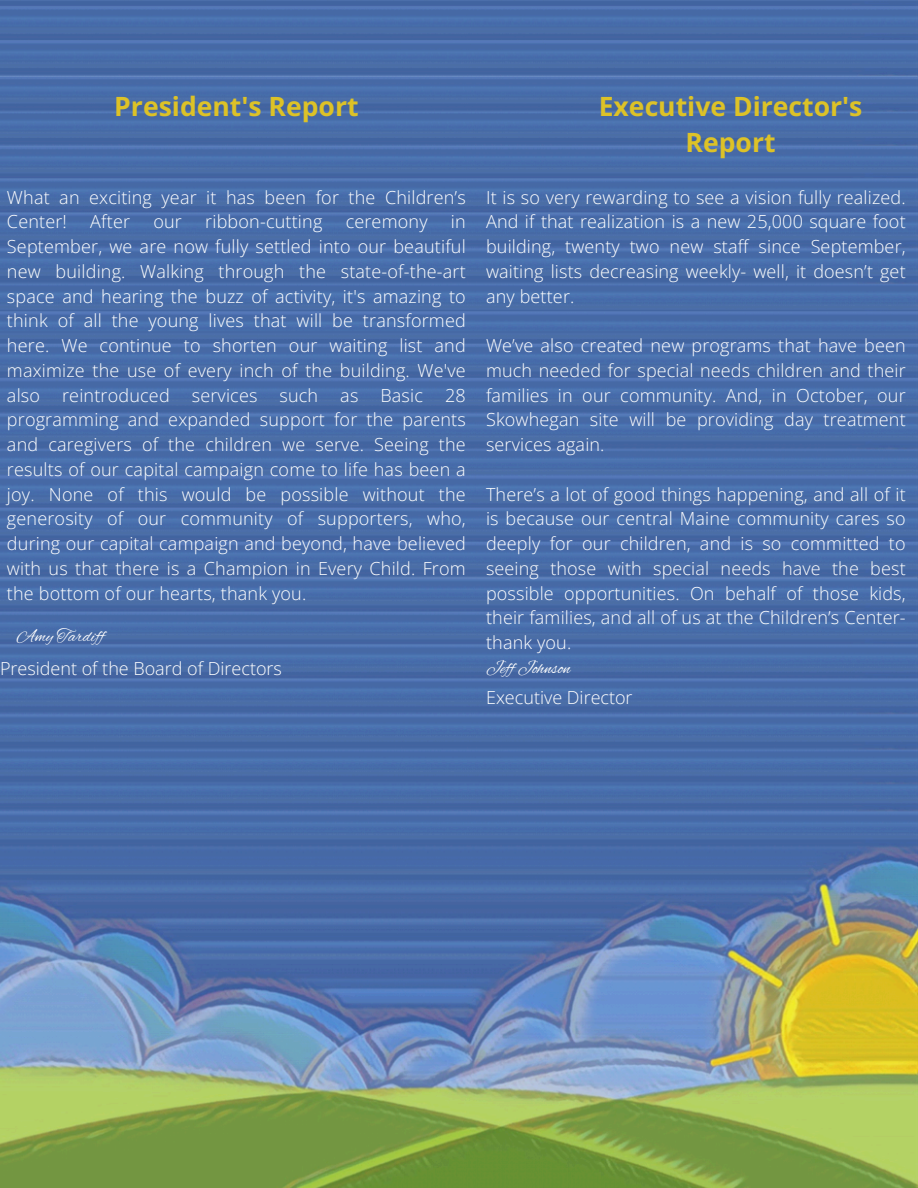
<style>
.page{position:relative;width:918px;height:1188px;background:#fff}
.page>*{position:absolute;margin:0;border:0;box-sizing:border-box;transform-origin:0 0}
.t1{font:700 26.55px/36px "Open Sans";color:#ddc227;text-align:center}
.t2{font:300 18px/24.8px "Open Sans";letter-spacing:.01em;color:#fff;text-align:justify}
.t3{font:18px "Alex Brush";color:#fff}
</style>
<div class="page">
<img style="left:0;top:0;width:918px;height:1188px">
<h1 class="t1" style="left:114px;top:88px;width:246px">President's Report</h1>
<p class="t1" style="left:599px;top:88px;width:265px">Executive Director's<br>Report</p>
<p class="t2" style="left:7px;top:184px;width:460px">What an exciting year it has been for the Children’s<br>Center!</p>
<p class="t2" style="left:486px;top:184px;width:421px">It is so very rewarding to see a vision fully realized.<br>And if that realization is a new 25,000 square foot building, twenty two new staff since September, waiting lists decreasing weekly- well, it doesn’t get any better.</p>
<p class="t2" style="left:486px;top:333px;width:421px">We’ve also created new programs that have been much needed for special needs children and their families in our community. And, in October, our Skowhegan site will be providing day treatment services again.</p>
<p class="t2" style="left:486px;top:481px;width:421px">There’s a lot of good things happening, and all of it is because our central Maine community cares so deeply for our children, and is so committed to seeing those with special needs have the best possible opportunities. On behalf of those kids, their families, and all of us at the Children’s Center-</p>
<p class="t2" style="left:90px;top:209px;width:41px">After</p>
<p class="t2" style="left:153px;top:209px;width:30px">our</p>
<p class="t2" style="left:205px;top:209px;width:119px">ribbon-cutting</p>
<p class="t2" style="left:346px;top:209px;width:83px">ceremony</p>
<p class="t2" style="left:7px;top:209px;width:460px;text-indent:444px">in September, we are now fully settled into our beautiful new building. Walking through the state-of-the-art space and hearing the buzz of activity, it's amazing to think of all the young lives that will be transformed here. We continue to shorten our waiting list and maximize the use of every inch of the building. We've also reintroduced services such as Basic 28 programming and expanded support for the parents and caregivers of the children we serve. Seeing the results of our capital campaign come to life has been a joy. None of this would be possible without the generosity of our community of supporters, who, during our capital campaign and beyond, have believed with us that there is a Champion in Every Child. From the bottom of our hearts, thank you.</p>
<p class="t3" style="left:17px;top:626px;width:85px">Amy Tardif</p>
<p class="t2" style="left:486px;top:630px;width:87px">thank you.</p>
<p class="t3" style="left:486px;top:658px;width:86px">Jef Johnson</p>
<p class="t2" style="left:0;top:656px;width:283px">President of the Board of Directors</p>
<h1 class="t2" style="left:486px;top:684px;width:148px">Executive Director</h1>
</div>
